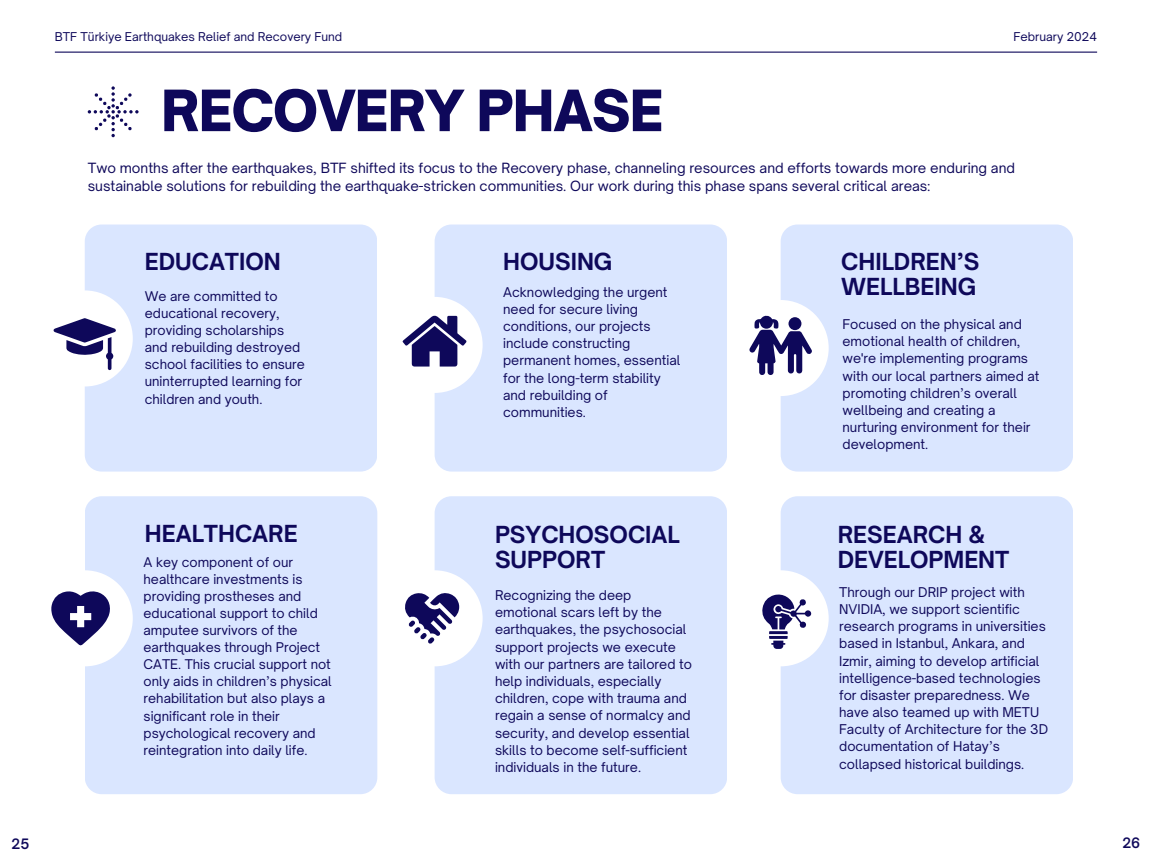
<style>
.page{position:relative;width:1152px;height:864px;background:#fff}
.page>*{position:absolute;margin:0;border:0;box-sizing:border-box;transform-origin:0 0}
.t1{font:900 54.45px "Open Sauce One";letter-spacing:-.02em;color:#0e085a}
.t2{font:700 22.5px/24.8px "Open Sauce One";color:#0e085a}
.t3{font:600 13.8px "Open Sauce One";color:#0e085a}
.t4{font:13.5px/18px "Open Sauce One";color:#0e085a}
.t5{font:12.9px/17.1px "Open Sauce One";color:#0e085a}
.t6{font:12.75px/17.1px "Open Sauce One";color:#0e085a}
.t7{font:11.7px "Open Sauce One";color:#0e085a}
</style>
<div class="page">
<hr style="left:55px;top:52px;width:1042px;height:1px;background:#0e085a">
<div style="left:85px;top:225px;width:292px;height:247px;background:#dae6ff;border-radius:17px"></div>
<div style="left:37px;top:290px;width:96px;height:97px;background:#fff;border-radius:50%"></div>
<svg style="left:54px;top:318px;width:62px;height:52px"></svg>
<div style="left:435px;top:225px;width:292px;height:247px;background:#dae6ff;border-radius:17px"></div>
<div style="left:387px;top:297px;width:96px;height:96px;background:#fff;border-radius:50%"></div>
<svg style="left:403px;top:315px;width:64px;height:52px"></svg>
<div style="left:781px;top:225px;width:292px;height:247px;background:#dae6ff;border-radius:17px"></div>
<div style="left:733px;top:300px;width:96px;height:96px;background:#fff;border-radius:50%"></div>
<svg style="left:749px;top:315px;width:63px;height:60px"></svg>
<div style="left:788px;top:317px;width:14px;height:13px;background:#0e085a;border-radius:50%"></div>
<div style="left:85px;top:496px;width:292px;height:298px;background:#dae6ff;border-radius:17px"></div>
<div style="left:37px;top:570px;width:96px;height:96px;background:#fff;border-radius:50%"></div>
<div style="left:435px;top:496px;width:292px;height:298px;background:#dae6ff;border-radius:17px"></div>
<div style="left:387px;top:570px;width:96px;height:96px;background:#fff;border-radius:50%"></div>
<div style="left:781px;top:496px;width:292px;height:298px;background:#dae6ff;border-radius:17px"></div>
<div style="left:733px;top:570px;width:96px;height:96px;background:#fff;border-radius:50%"></div>
<svg style="left:762px;top:594px;width:50px;height:55px"></svg>
<svg style="left:51px;top:591px;width:59px;height:54px"></svg>
<svg style="left:405px;top:593px;width:54px;height:51px"></svg>
<svg style="left:88px;top:86px;width:50px;height:51px"></svg>
<p class="t7" style="left:55px;top:30px;width:289px">BTF Türkiye Earthquakes Relief and Recovery Fund</p>
<p class="t7" style="left:1014px;top:30px;width:85px">February 2024</p>
<h1 class="t1" style="left:161px;top:77px;width:504px">RECOVERY PHASE</h1>
<p class="t4" style="left:88px;top:159px;width:929px">Two months after the earthquakes, BTF shifted its focus to the Recovery phase, channeling resources and efforts towards more enduring and sustainable solutions for rebuilding the earthquake-stricken communities. Our work during this phase spans several critical areas:</p>
<h2 class="t2" style="left:145px;top:250px;width:137px">EDUCATION</h2>
<p class="t6" style="left:145px;top:288px;width:162px">We are committed to educational recovery, providing scholarships and rebuilding destroyed school facilities to ensure uninterrupted learning for children and youth.</p>
<h2 class="t2" style="left:503px;top:250px;width:111px">HOUSING</h2>
<h2 class="t2" style="left:841px;top:250px;width:140px">CHILDREN’S<br>WELLBEING</h2>
<p class="t5" style="left:503px;top:283px;width:179px">Acknowledging the urgent need for secure living conditions, our projects include constructing permanent homes, essential for the long-term stability and rebuilding of communities.</p>
<p class="t5" style="left:843px;top:316px;width:198px">Focused on the physical and emotional health of children, we're implementing programs with our local partners aimed at promoting children’s overall wellbeing and creating a nurturing environment for their development.</p>
<h2 class="t2" style="left:145px;top:521px;width:154px">HEALTHCARE</h2>
<p class="t6" style="left:144px;top:553px;width:190px">A key component of our healthcare investments is providing prostheses and educational support to child amputee survivors of the earthquakes through Project<br>CATE. This crucial support not only aids in children’s physical rehabilitation but also plays a significant role in their psychological recovery and reintegration into daily life.</p>
<h2 class="t2" style="left:495px;top:522px;width:186px">PSYCHOSOCIAL<br>SUPPORT</h2>
<h2 class="t2" style="left:838px;top:522px;width:173px">RESEARCH &amp;<br>DEVELOPMENT</h2>
<p class="t5" style="left:495px;top:587px;width:198px">Recognizing the deep emotional scars left by the earthquakes, the psychosocial support projects we execute with our partners are tailored to help individuals, especially children, cope with trauma and regain a sense of normalcy and security, and develop essential skills to become self-sufficient individuals in the future.</p>
<p class="t5" style="left:839px;top:583px;width:211px">Through our DRIP project with<br>NVIDIA, we support scientific research programs in universities based in Istanbul, Ankara, and<br>Izmir, aiming to develop artificial intelligence-based technologies for disaster preparedness. We have also teamed up with METU<br>Faculty of Architecture for the 3D documentation of Hatay’s collapsed historical buildings.</p>
<p class="t3" style="left:12px;top:835px;width:19px">25</p>
<p class="t3" style="left:1122px;top:834px;width:19px">26</p>
</div>
